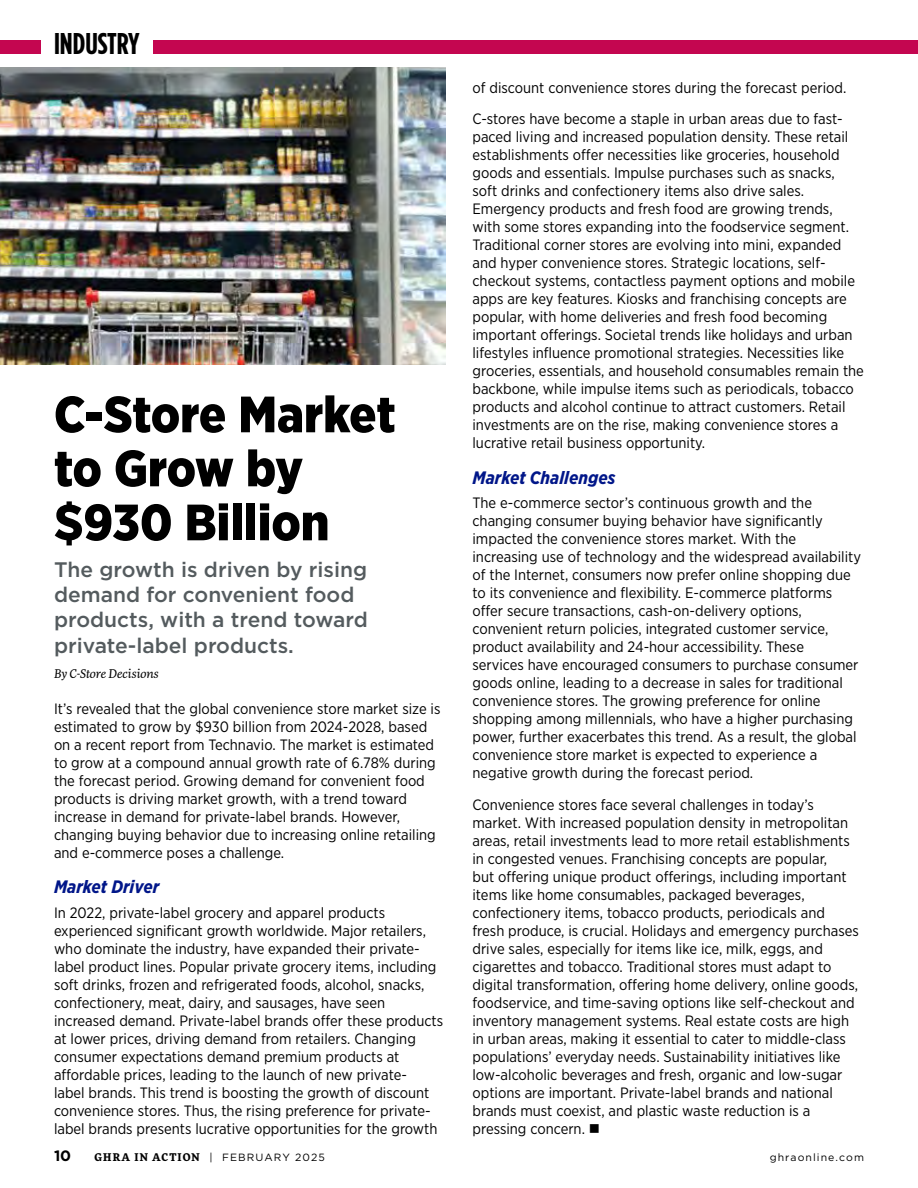
<style>
.page{position:relative;width:918px;height:1188px;background:#fff}
.page>*{position:absolute;margin:0;border:0;box-sizing:border-box;transform-origin:0 0}
.t1{font:900 51px/54px "Gotham Narrow";color:#000}
.t2{font:700 30px "Gotham Condensed";color:#000}
.t3{font:500 21px/25.2px "Gotham";color:#545b5e}
.t4{font:italic 700 18px "Gotham Narrow";color:#001689}
.t5{font:15px/18px "Gotham Narrow";color:#000}
.t6{font:700 15px "Gotham";color:#000}
.t7{font:italic 12px "More Pro";color:#000}
.t8{font:10.5px "Gotham";letter-spacing:.1em;color:#000}
.s1{font-family:"More Pro";font-weight:700}
</style>
<div class="page">
<div style="left:153px;top:40px;width:765px;height:14px;background:#c40650"></div>
<div style="left:0;top:40px;width:40px;height:14px;background:#c40650"></div>
<img style="left:0;top:68px;width:446px;height:296px">
<h2 class="t2" style="left:54px;top:27px;width:87px">INDUSTRY</h2>
<h1 class="t1" style="left:54px;top:387px;width:343px">C-Store Market to Grow by $930 Billion</h1>
<h3 class="t3" style="left:54px;top:556px;width:315px">The growth is driven by rising demand for convenient food products, with a trend toward private-label products.</h3>
<p class="t7" style="left:54px;top:665px;width:106px">By C-Store Decisions</p>
<p class="t5" style="left:54px;top:699px;width:388px">It’s revealed that the global convenience store market size is estimated to grow by $930 billion from 2024-2028, based on a recent report from Technavio. The market is estimated to grow at a compound annual growth rate of 6.78% during the forecast period. Growing demand for convenient food products is driving market growth, with a trend toward increase in demand for private-label brands. However, changing buying behavior due to increasing online retailing and e-commerce poses a challenge.</p>
<p class="t4" style="left:54px;top:875px;width:107px">Market Driver</p>
<p class="t5" style="left:54px;top:903px;width:391px">In 2022, private-label grocery and apparel products experienced significant growth worldwide. Major retailers, who dominate the industry, have expanded their private&shy;label product lines. Popular private grocery items, including soft drinks, frozen and refrigerated foods, alcohol, snacks, confectionery, meat, dairy, and sausages, have seen increased demand. Private-label brands offer these products at lower prices, driving demand from retailers. Changing consumer expectations demand premium products at affordable prices, leading to the launch of new private-<br>label brands. This trend is boosting the growth of discount convenience stores. Thus, the rising preference for private&shy;label brands presents lucrative opportunities for the growth</p>
<p class="t5" style="left:472px;top:72px;width:375px;line-height:31.5px">of discount convenience stores during the forecast period.<br>C-stores have become a staple in urban areas due to fast-</p>
<p class="t5" style="left:472px;top:128px;width:393px">paced living and increased population density. These retail establishments offer necessities like groceries, household goods and essentials. Impulse purchases such as snacks,<br>soft drinks and confectionery items also drive sales.<br>Emergency products and fresh food are growing trends, with some stores expanding into the foodservice segment.<br>Traditional corner stores are evolving into mini, expanded and hyper convenience stores. Strategic locations, self&shy;checkout systems, contactless payment options and mobile apps are key features. Kiosks and franchising concepts are popular, with home deliveries and fresh food becoming important offerings. Societal trends like holidays and urban lifestyles influence promotional strategies. Necessities like groceries, essentials, and household consumables remain the backbone, while impulse items such as periodicals, tobacco products and alcohol continue to attract customers. Retail investments are on the rise, making convenience stores a lucrative retail business opportunity.</p>
<p class="t4" style="left:472px;top:466px;width:144px">Market Challenges</p>
<p class="t5" style="left:472px;top:494px;width:390px">The e-commerce sector’s continuous growth and the changing consumer buying behavior have significantly impacted the convenience stores market. With the increasing use of technology and the widespread availability of the Internet, consumers now prefer online shopping due to its convenience and flexibility. E-commerce platforms offer secure transactions, cash-on-delivery options, convenient return policies, integrated customer service, product availability and 24-hour accessibility. These<br>services have encouraged consumers to purchase consumer goods online, leading to a decrease in sales for traditional convenience stores. The growing preference for online shopping among millennials, who have a higher purchasing power, further exacerbates this trend. As a result, the global convenience store market is expected to experience a negative growth during the forecast period.</p>
<p class="t5" style="left:472px;top:795px;width:388px">Convenience stores face several challenges in today’s market. With increased population density in metropolitan areas, retail investments lead to more retail establishments in congested venues. Franchising concepts are popular,<br>but offering unique product offerings, including important items like home consumables, packaged beverages, confectionery items, tobacco products, periodicals and fresh produce, is crucial. Holidays and emergency purchases drive sales, especially for items like ice, milk, eggs, and cigarettes and tobacco. Traditional stores must adapt to digital transformation, offering home delivery, online goods, foodservice, and time-saving options like self-checkout and inventory management systems. Real estate costs are high in urban areas, making it essential to cater to middle-class populations’ everyday needs. Sustainability initiatives like low-alcoholic beverages and fresh, organic and low-sugar options are important. Private-label brands and national brands must coexist, and plastic waste reduction is a pressing concern. ■</p>
<p class="t6" style="left:54px;top:1147px;width:19px">10</p>
<p class="t8" style="left:95px;top:1151px;width:232px"><span class="s1">GHRA IN ACTION</span> | FEBRUARY 2025</p>
<p class="t8" style="left:770px;top:1151px;width:96px">ghraonline.com</p>
</div>
